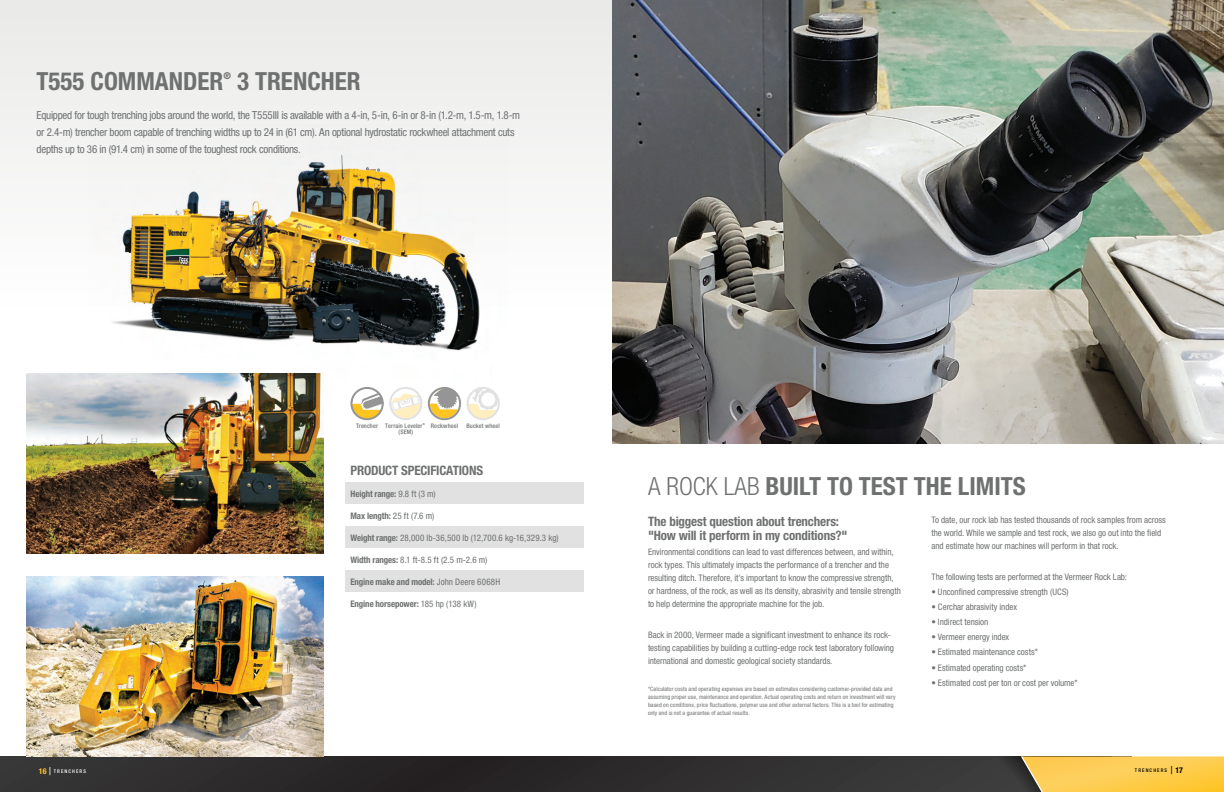
<style>
.page{position:relative;width:1224px;height:792px;background:#fff}
.page>*{position:absolute;margin:0;border:0;box-sizing:border-box;transform-origin:0 0}
.t1{font:700 condensed 25px "Helvetica Neue LT Std";color:#6f7171}
.t2{font:700 condensed 13px/14px "Helvetica Neue LT Std";letter-spacing:-.01em;color:#6f7171}
.t3{font:condensed 11px/17px "Helvetica Neue LT Std";letter-spacing:-.025em;color:#6f7171}
.t4{font:700 condensed 9.5px "Helvetica Neue LT Std";color:#6f7171}
.t5{font:condensed 9px/13px "Helvetica Neue LT Std";letter-spacing:-.005em;color:#6f7171}
.t6{font:700 condensed 9px "Helvetica Neue LT Std";letter-spacing:-.01em;color:#6f7171}
.t7{font:700 condensed 8px "Helvetica Neue LT Std";color:#000}
.t8{font:500 condensed 6.2px "Helvetica Neue LT Std";letter-spacing:.02em;color:#6f7171}
.t9{font:condensed 6px/8px "Helvetica Neue LT Std";letter-spacing:.02em;color:#6f7171}
.t10{font:500 condensed 5px "Helvetica Neue LT Std";letter-spacing:.22em;color:#fff}
.t11{font:500 condensed 5px "Helvetica Neue LT Std";letter-spacing:.22em;color:#000}
.t12{font:500 condensed 2.7px "Helvetica Neue LT Std";color:#6f7171}
.s1{font-weight:400}
.s2{font-weight:700}
.s3{font-weight:300}
.s4{font-weight:700;font-size:8px;color:#fec422}
.s5{font-weight:400;font-size:11px}
</style>
<div class="page">
<div style="left:0;top:0;width:612px;height:307px;background:#eaeae9"></div>
<div style="left:0;top:756px;width:1132px;height:36px;background:linear-gradient(to bottom,#2f2d2e,#2f2d2e)"></div>
<div style="left:980px;top:756px;width:131px;height:36px;background:linear-gradient(to bottom,#353536,#3f3f40)"></div>
<svg style="left:1021px;top:756px;width:203px;height:36px;background:#f1c44f"></svg>
<svg style="left:428px;top:404px;width:33px;height:16px"></svg>
<svg style="left:350px;top:404px;width:34px;height:16px"></svg>
<div style="left:345px;top:482px;width:238px;height:22px;background:#e0e1e0"></div>
<div style="left:345px;top:526px;width:238px;height:22px;background:#e0e1e0"></div>
<div style="left:345px;top:571px;width:238px;height:21px;background:#e0e1e0"></div>
<img style="left:89px;top:155px;width:419px;height:249px">
<img style="left:168px;top:155px;width:173px;height:71px">
<svg style="left:387px;top:384px;width:39px;height:36px"></svg>
<svg style="left:466px;top:384px;width:38px;height:36px"></svg>
<img style="left:26px;top:374px;width:297px;height:180px">
<img style="left:26px;top:576px;width:297px;height:180px">
<img style="left:612px;top:0;width:612px;height:443px">
<h1 class="t1" style="left:37px;top:66px;width:188px">T555 COMMANDER</h1>
<p class="t4" style="left:223px;top:69px;width:9px">®</p>
<h1 class="t1" style="left:237px;top:66px;width:125px">3 TRENCHER</h1>
<p class="t3" style="left:37px;top:106px;width:485px">Equipped for tough trenching jobs around the world, the T555III is available with a 4-in, 5-in, 6-in or 8-in (1.2-m, 1.5-m, 1.8-m or 2.4-m) trencher boom capable of trenching widths up to 24 in (61 cm). An optional hydrostatic rockwheel attachment cuts depths up to 36 in (91.4 cm) in some of the toughest rock conditions.</p>
<p class="t8" style="left:356px;top:422px;width:68px">Trencher Terrain Leveler</p>
<p class="t12" style="left:423px;top:423px;width:4px">®</p>
<p class="t8" style="left:399px;top:428px;width:16px">(SEM)</p>
<p class="t8" style="left:431px;top:422px;width:29px">Rockwheel</p>
<p class="t8" style="left:466px;top:422px;width:35px">Bucket wheel</p>
<h2 class="t2" style="left:350px;top:463px;width:134px">PRODUCT SPECIFICATIONS</h2>
<p class="t6" style="left:350px;top:488px;width:87px">Height range: <span class="s1">9.8 ft (3 m)</span></p>
<p class="t6" style="left:350px;top:510px;width:85px">Max length: <span class="s1">25 ft (7.6 m)</span></p>
<p class="t5" style="left:350px;top:531px;width:210px"><span class="s2">Weight range:</span> 28,000 lb-36,500 lb (12,700.6 kg-16,329.3 kg)</p>
<p class="t5" style="left:350px;top:553px;width:139px"><span class="s2">Width ranges:</span> 8.1 ft-8.5 ft (2.5 m-2.6 m)</p>
<p class="t6" style="left:350px;top:576px;width:151px">Engine make and model: <span class="s1">John Deere 6068H</span></p>
<p class="t6" style="left:350px;top:598px;width:128px">Engine horsepower: <span class="s1">185 hp (138 kW)</span></p>
<h1 class="t1" style="left:648px;top:471px;width:379px"><span class="s3">A ROCK LAB</span> BUILT TO TEST THE LIMITS</h1>
<h2 class="t2" style="left:648px;top:514px;width:201px">The biggest question about trenchers: "How will it perform in my conditions?"</h2>
<p class="t5" style="left:648px;top:546px;width:254px">Environmental conditions can lead to vast differences between, and within, rock types. This ultimately impacts the performance of a trencher and the resulting ditch. Therefore, it’s important to know the compressive strength, or hardness, of the rock, as well as its density, abrasivity and tensile strength to help determine the appropriate machine for the job.</p>
<p class="t5" style="left:648px;top:628px;width:248px">Back in 2000, Vermeer made a significant investment to enhance its rock&shy;testing capabilities by building a cutting-edge rock test laboratory following international and domestic geological society standards.</p>
<p class="t9" style="left:648px;top:685px;width:249px">*Calculator costs and operating expenses are based on estimates considering customer-provided data and assuming proper use, maintenance and operation. Actual operating costs and return on investment will vary based on conditions, price fluctuations, polymer use and other external factors. This is a tool for estimating only and is not a guarantee of actual results.</p>
<p class="t5" style="left:932px;top:514px;width:236px">To date, our rock lab has tested thousands of rock samples from across the world. While we sample and test rock, we also go out into the field and estimate how our machines will perform in that rock.</p>
<p class="t5" style="left:932px;top:570px;width:197px">The following tests are performed at the Vermeer Rock Lab:</p>
<p class="t5" style="left:932px;top:585px;width:139px">• Unconfined compressive strength (UCS)</p>
<p class="t5" style="left:932px;top:600px;width:87px">• Cerchar abrasivity index</p>
<p class="t5" style="left:932px;top:615px;width:58px">• Indirect tension</p>
<p class="t5" style="left:932px;top:631px;width:79px">• Vermeer energy index</p>
<p class="t5" style="left:932px;top:646px;width:108px">• Estimated maintenance costs*</p>
<p class="t5" style="left:932px;top:661px;width:96px">• Estimated operating costs*</p>
<p class="t5" style="left:932px;top:676px;width:148px">• Estimated cost per ton or cost per volume*</p>
<p class="t10" style="left:39px;top:768px;width:49px"><span class="s4">16</span><span class="s5">|</span> TRENCHERS</p>
<p class="t7" style="left:1171px;top:766px;width:14px"><span class="s5">|</span> 17</p>
<p class="t11" style="left:1135px;top:768px;width:34px">TRENCHERS</p>
</div>
